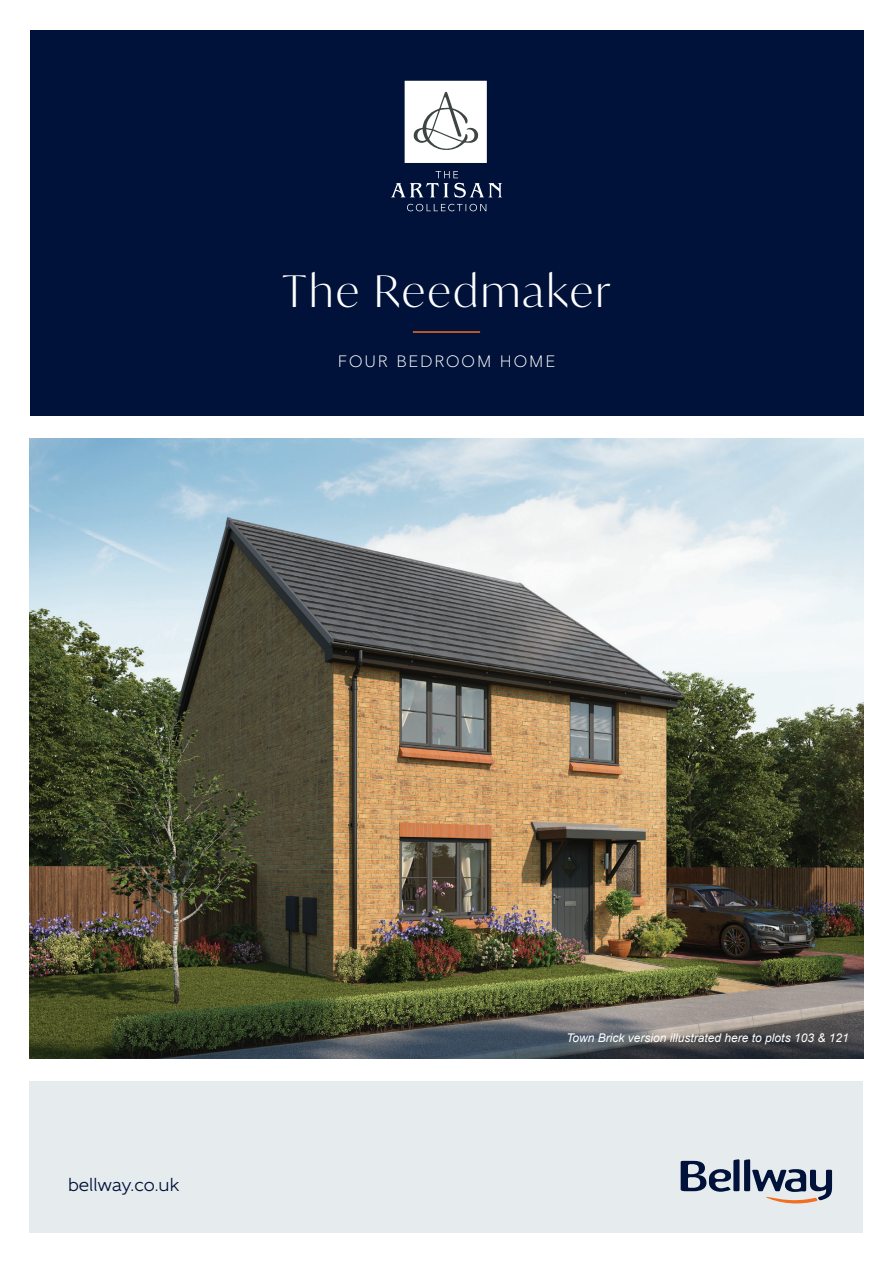
<style>
.page{position:relative;width:893px;height:1263px;background:#fff}
.page>*{position:absolute;margin:0;border:0;box-sizing:border-box;transform-origin:0 0}
.t1{font:300 43.5px "Ivy Mode";letter-spacing:.065em;color:#fff}
.t2{font:18px "Gentleman 500";color:#001239}
.t3{font:300 16.5px "Gentleman 400";letter-spacing:.115em;color:#fff}
.BHT-Front_Division_C{font:italic 12px "Arial";color:#fff}
</style>
<div class="page">
<div style="left:30px;top:1081px;width:833px;height:152px;background:#e6ebee"></div>
<div style="left:30px;top:30px;width:833px;height:385px;background:#001239"></div>
<svg style="left:391px;top:81px;width:111px;height:130px"></svg>
<hr style="left:413px;top:331px;width:67px;height:2px;background:#f36e21">
<svg style="left:681px;top:1159px;width:151px;height:44px"></svg>
<img style="left:30px;top:439px;width:833px;height:619px">
<p class="t1" style="left:283px;top:262px;width:329px">The Reedmaker</p>
<p class="t3" style="left:338px;top:352px;width:219px">FOUR BEDROOM HOME</p>
<p class="t2" style="left:68px;top:1174px;width:113px">bellway.co.uk</p>
<p class="BHT-Front_Division_C" style="left:566px;top:1030px;width:284px">Town Brick version illustrated here to plots 103 &amp; 121</p>
</div>
